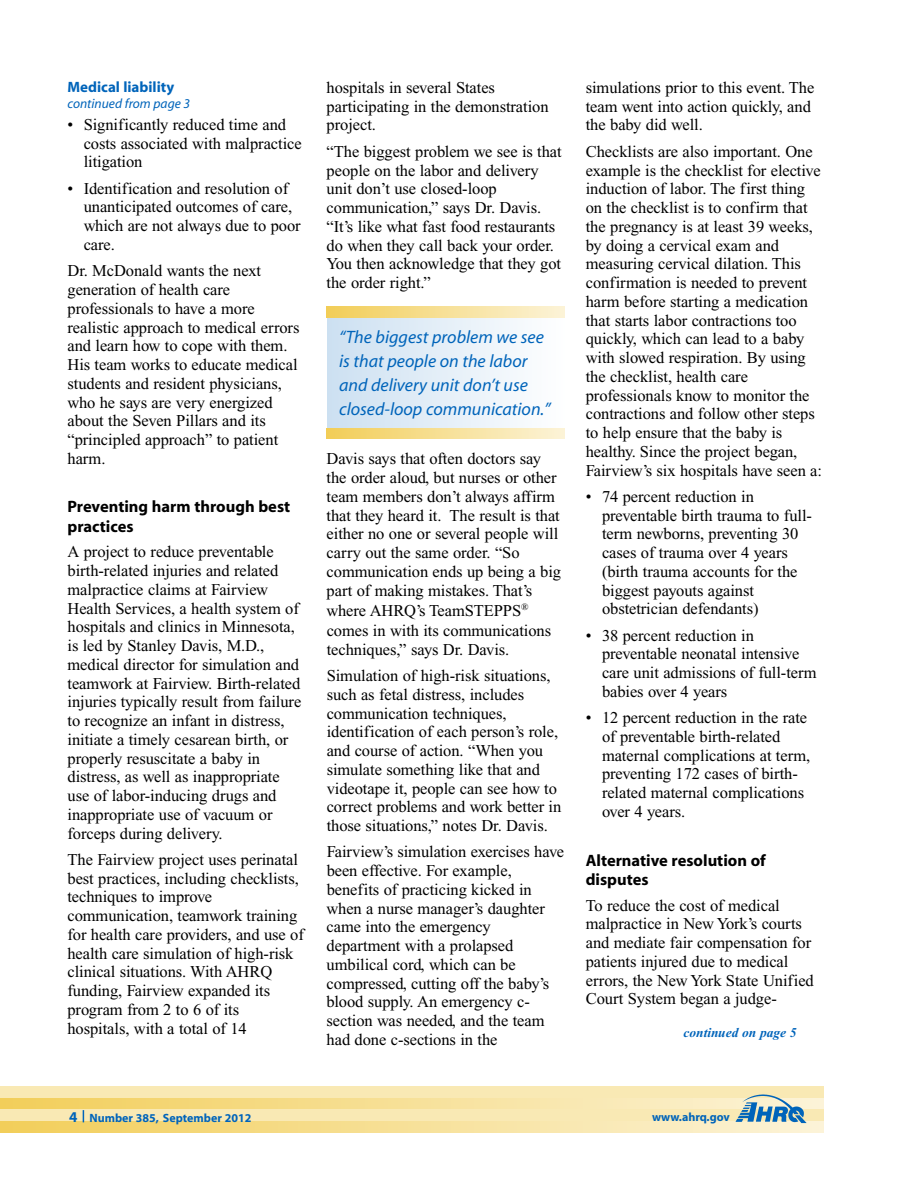
<style>
.page{position:relative;width:918px;height:1188px;background:#fff}
.page>*{position:absolute;margin:0;border:0;box-sizing:border-box;transform-origin:0 0}
.t1{font:italic 18px/24px "Myriad";color:#0064ba}
.t2{font:16.5px/18.8px "Times New Roman";letter-spacing:-.005em;color:#000}
.t3{font:700 16.5px/19.5px "Myriad";color:#000}
.t4{font:700 15px "Myriad";color:#0064ba}
.t5{font:italic 13.5px "Myriad";color:#0064ba}
.t6{font:italic 700 13.5px "Times New Roman";color:#0064ba}
.t7{font:700 12px "Myriad";color:#0064ba}
.s1{font-size:15px}
</style>
<div class="page">
<div style="left:0;top:1087px;width:823px;height:45px;background:#f9e9b4"></div>
<svg style="left:0;top:1099px;width:823px;height:10px"></svg>
<svg style="left:0;top:1122px;width:823px;height:10px"></svg>
<svg style="left:83px;top:1110px;width:1px;height:12px"></svg>
<img style="left:733px;top:1094px;width:75px;height:30px">
<div style="left:327px;top:313px;width:237px;height:123px;background:linear-gradient(to right,#cde0ef,#fefefe)"></div>
<svg style="left:327px;top:307px;width:238px;height:10px;background:#f6e097"></svg>
<svg style="left:327px;top:428px;width:238px;height:11px;background:#f6e097"></svg>
<p class="t4" style="left:68px;top:82px;width:108px">Medical liability</p>
<p class="t5" style="left:68px;top:98px;width:124px">continued from page 3</p>
<p class="t2" style="left:84px;top:117px;width:220px;text-indent:-16px">• Significantly reduced time and costs associated with malpractice litigation</p>
<p class="t2" style="left:84px;top:180px;width:219px;text-indent:-16px">• Identification and resolution of unanticipated outcomes of care, which are not always due to poor care.</p>
<p class="t2" style="left:68px;top:263px;width:233px">Dr. McDonald wants the next generation of health care professionals to have a more realistic approach to medical errors and learn how to cope with them.<br>His team works to educate medical students and resident physicians, who he says are very energized about the Seven Pillars and its “principled approach” to patient harm.</p>
<p class="t3" style="left:68px;top:499px;width:224px">Preventing harm through best practices</p>
<p class="t2" style="left:68px;top:544px;width:235px">A project to reduce preventable birth-related injuries and related malpractice claims at Fairview Health Services, a health system of hospitals and clinics in Minnesota, is led by Stanley Davis, M.D., medical director for simulation and teamwork at Fairview. Birth-related injuries typically result from failure to recognize an infant in distress, initiate a timely cesarean birth, or properly resuscitate a baby in distress, as well as inappropriate use of labor-inducing drugs and inappropriate use of vacuum or forceps during delivery.</p>
<p class="t2" style="left:67px;top:852px;width:238px">The Fairview project uses perinatal best practices, including checklists, techniques to improve communication, teamwork training for health care providers, and use of health care simulation of high-risk clinical situations. With AHRQ funding, Fairview expanded its program from 2 to 6 of its hospitals, with a total of 14</p>
<p class="t2" style="left:327px;top:80px;width:223px">hospitals in several States participating in the demonstration project.</p>
<p class="t2" style="left:327px;top:143px;width:237px">“The biggest problem we see is that people on the labor and delivery unit don’t use closed-loop communication,” says Dr. Davis. “It’s like what fast food restaurants do when they call back your order.<br>You then acknowledge that they got the order right.”</p>
<p class="t1" style="left:339px;top:327px;width:213px">“The biggest problem we see is that people on the labor and delivery unit don’t use closed-loop communication.”</p>
<p class="t2" style="left:327px;top:451px;width:236px">Davis says that often doctors say the order aloud, but nurses or other team members don’t always affirm that they heard it. The result is that either no one or several people will carry out the same order. “So communication ends up being a big part of making mistakes. That’s</p>
<p class="t2" style="left:327px;top:603px;width:226px;line-height:19.2px">where AHRQ’s TeamSTEPPS<sup>® </sup>comes in with its communications techniques,” says Dr. Davis.</p>
<p class="t2" style="left:327px;top:668px;width:236px">Simulation of high-risk situations, such as fetal distress, includes communication techniques, identification of each person’s role, and course of action. “When you simulate something like that and videotape it, people can see how to correct problems and work better in those situations,” notes Dr. Davis.</p>
<p class="t2" style="left:327px;top:844px;width:239px">Fairview’s simulation exercises have been effective. For example, benefits of practicing kicked in when a nurse manager’s daughter came into the emergency department with a prolapsed umbilical cord, which can be compressed, cutting off the baby’s blood supply. An emergency c&shy;section was needed, and the team had done c-sections in the</p>
<p class="t2" style="left:586px;top:80px;width:230px">simulations prior to this event. The team went into action quickly, and the baby did well.</p>
<p class="t2" style="left:586px;top:143px;width:238px">Checklists are also important. One example is the checklist for elective induction of labor. The first thing on the checklist is to confirm that the pregnancy is at least 39 weeks, by doing a cervical exam and measuring cervical dilation. This confirmation is needed to prevent harm before starting a medication that starts labor contractions too quickly, which can lead to a baby with slowed respiration. By using the checklist, health care professionals know to monitor the contractions and follow other steps to help ensure that the baby is healthy. Since the project began, Fairview’s six hospitals have seen a:</p>
<p class="t2" style="left:602px;top:489px;width:212px;text-indent:-16px">• 74 percent reduction in preventable birth trauma to full&shy;term newborns, preventing 30 cases of trauma over 4 years (birth trauma accounts for the biggest payouts against obstetrician defendants)</p>
<p class="t2" style="left:602px;top:627px;width:216px;text-indent:-16px">• 38 percent reduction in preventable neonatal intensive care unit admissions of full-term babies over 4 years</p>
<p class="t2" style="left:602px;top:710px;width:210px;text-indent:-16px">• 12 percent reduction in the rate of preventable birth-related maternal complications at term, preventing 172 cases of birth&shy;related maternal complications over 4 years.</p>
<p class="t3" style="left:586px;top:852px;width:182px">Alternative resolution of disputes</p>
<p class="t2" style="left:586px;top:897px;width:230px">To reduce the cost of medical malpractice in New York’s courts and mediate fair compensation for patients injured due to medical errors, the New York State Unified<br>Court System began a judge-</p>
<p class="t6" style="left:683px;top:1028px;width:115px">continued on page 5</p>
<p class="t7" style="left:69px;top:1114px;width:184px"><span class="s1">4</span> Number 385, September 2012</p>
<p class="t7" style="left:652px;top:1113px;width:79px">www.ahrq.gov</p>
</div>
